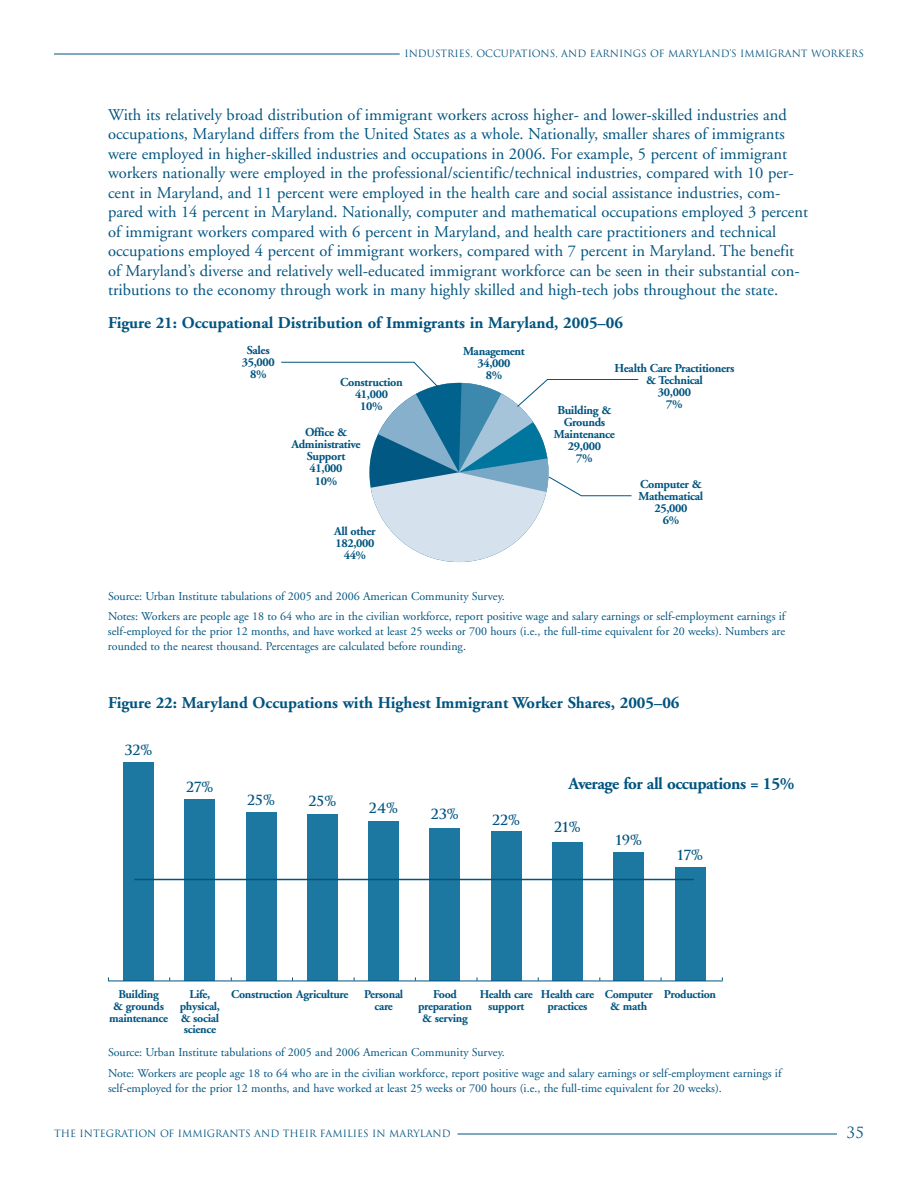
<style>
.page{position:relative;width:918px;height:1188px;background:#fff}
.page>*{position:absolute;margin:0;border:0;box-sizing:border-box;transform-origin:0 0}
.t1{font:700 16.95px "Adobe Garamond";letter-spacing:-.025em;color:#005480}
.t2{font:16.5px/19.5px "Adobe Garamond";color:#005480}
.t3{font:700 16.5px "Adobe Garamond";color:#005480}
.t4{font:15px "Trajan";color:#005480}
.t5{font:700 13.65px "Trajan";color:#005480}
.t6{font:700 12.15px/12.1px "Adobe Garamond";letter-spacing:-.025em;color:#005480;text-align:center}
.t7{font:12px/20.4px "Adobe Garamond";color:#005480}
.t8{font:700 11.85px/11.9px "Adobe Garamond";letter-spacing:-.025em;color:#005480;text-align:center}
.t9{font:9.75px "Trajan";color:#005480}
</style>
<div class="page">
<hr style="left:458px;top:1134px;width:379px;height:1px;background:#005480">
<hr style="left:54px;top:54px;width:346px;height:1px;background:#005480">
<div style="left:123px;top:763px;width:31px;height:218px;background:#1c78a0"></div>
<div style="left:185px;top:799px;width:30px;height:182px;background:#1c78a0"></div>
<div style="left:246px;top:812px;width:30px;height:169px;background:#1c78a0"></div>
<div style="left:307px;top:814px;width:31px;height:167px;background:#1c78a0"></div>
<div style="left:368px;top:821px;width:31px;height:160px;background:#1c78a0"></div>
<div style="left:430px;top:828px;width:30px;height:153px;background:#1c78a0"></div>
<div style="left:491px;top:832px;width:31px;height:149px;background:#1c78a0"></div>
<div style="left:552px;top:842px;width:31px;height:139px;background:#1c78a0"></div>
<div style="left:613px;top:852px;width:31px;height:129px;background:#1c78a0"></div>
<div style="left:675px;top:868px;width:30px;height:113px;background:#1c78a0"></div>
<hr style="left:108px;top:981px;width:615px;height:1px;background:#005480">
<hr style="left:134px;top:879px;width:560px;height:1px;background:#005480">
<svg style="left:372px;top:496px;width:174px;height:66px"></svg>
<svg style="left:281px;top:362px;width:358px;height:134px"></svg>
<p class="t9" style="left:404px;top:48px;width:461px">INDUSTRIES, OCCUPATIONS, AND EARNINGS OF MARYLAND’S IMMIGRANT WORKERS</p>
<p class="t2" style="left:108px;top:106px;width:702px">With its relatively broad distribution of immigrant workers across higher- and lower-skilled industries and occupations, Maryland differs from the United States as a whole. Nationally, smaller shares of immigrants were employed in higher-skilled industries and occupations in 2006. For example, 5 percent of immigrant workers nationally were employed in the professional/scientific/technical industries, compared with 10 per&shy;cent in Maryland, and 11 percent were employed in the health care and social assistance industries, com&shy;pared with 14 percent in Maryland. Nationally, computer and mathematical occupations employed 3 percent of immigrant workers compared with 6 percent in Maryland, and health care practitioners and technical occupations employed 4 percent of immigrant workers, compared with 7 percent in Maryland. The benefit of Maryland’s diverse and relatively well-educated immigrant workforce can be seen in their substantial con&shy;tributions to the economy through work in many highly skilled and high-tech jobs throughout the state.</p>
<p class="t3" style="left:108px;top:317px;width:516px">Figure 21: Occupational Distribution of Immigrants in Maryland, 2005–06</p>
<p class="t6" style="left:242px;top:345px;width:35px">Sales<br>35,000<br>8%</p>
<p class="t6" style="left:340px;top:377px;width:64px">Construction<br>41,000<br>10%</p>
<p class="t6" style="left:292px;top:427px;width:71px">Office &amp;<br>Administrative<br>Support<br>41,000<br>10%</p>
<p class="t6" style="left:334px;top:526px;width:43px">All other<br>182,000<br>44%</p>
<p class="t6" style="left:463px;top:346px;width:63px">Management<br>34,000<br>8%</p>
<p class="t6" style="left:615px;top:363px;width:121px">Health Care Practitioners &amp; Technical<br>30,000<br>7%</p>
<p class="t6" style="left:554px;top:405px;width:63px">Building &amp;<br>Grounds<br>Maintenance<br>29,000<br>7%</p>
<p class="t6" style="left:639px;top:479px;width:66px">Computer &amp;<br>Mathematical<br>25,000<br>6%</p>
<p class="t7" style="left:108px;top:587px;width:679px">Source: Urban Institute tabulations of 2005 and 2006 American Community Survey.<br>Notes: Workers are people age 18 to 64 who are in the civilian workforce, report positive wage and salary earnings or self-employment earnings if</p>
<p class="t7" style="left:108px;top:625px;width:679px;line-height:15px">self-employed for the prior 12 months, and have worked at least 25 weeks or 700 hours (i.e., the full-time equivalent for 20 weeks). Numbers are rounded to the nearest thousand. Percentages are calculated before rounding.</p>
<p class="t3" style="left:108px;top:696px;width:573px">Figure 22: Maryland Occupations with Highest Immigrant Worker Shares, 2005–06</p>
<p class="t5" style="left:125px;top:743px;width:29px">32%</p>
<p class="t5" style="left:186px;top:779px;width:28px">27%</p>
<p class="t5" style="left:247px;top:792px;width:29px">25%</p>
<p class="t5" style="left:309px;top:793px;width:29px">25%</p>
<p class="t5" style="left:369px;top:800px;width:30px">24%</p>
<p class="t5" style="left:431px;top:807px;width:29px">23%</p>
<p class="t5" style="left:492px;top:812px;width:29px">22%</p>
<p class="t1" style="left:569px;top:777px;width:227px">Average for all occupations = 15%</p>
<p class="t5" style="left:554px;top:819px;width:28px">21%</p>
<p class="t5" style="left:615px;top:833px;width:28px">19%</p>
<p class="t5" style="left:677px;top:847px;width:27px">17%</p>
<p class="t8" style="left:109px;top:989px;width:60px">Building<br>&amp; grounds maintenance</p>
<p class="t8" style="left:180px;top:989px;width:42px">Life, physical, &amp; social science</p>
<p class="t8" style="left:231px;top:989px;width:119px">Construction Agriculture</p>
<p class="t8" style="left:364px;top:989px;width:41px">Personal care</p>
<p class="t8" style="left:418px;top:989px;width:55px">Food preparation &amp; serving</p>
<p class="t8" style="left:480px;top:989px;width:55px">Health care support</p>
<p class="t8" style="left:541px;top:989px;width:55px">Health care practices</p>
<p class="t8" style="left:605px;top:989px;width:50px">Computer &amp; math</p>
<p class="t8" style="left:664px;top:989px;width:54px">Production</p>
<p class="t7" style="left:108px;top:1043px;width:675px">Source: Urban Institute tabulations of 2005 and 2006 American Community Survey.<br>Note: Workers are people age 18 to 64 who are in the civilian workforce, report positive wage and salary earnings or self-employment earnings if</p>
<p class="t7" style="left:108px;top:1079px;width:615px">self-employed for the prior 12 months, and have worked at least 25 weeks or 700 hours (i.e., the full-time equivalent for 20 weeks).</p>
<p class="t9" style="left:54px;top:1128px;width:398px">THE INTEGRATION OF IMMIGRANTS AND THEIR FAMILIES IN MARYLAND</p>
<p class="t4" style="left:847px;top:1124px;width:19px">35</p>
</div>
